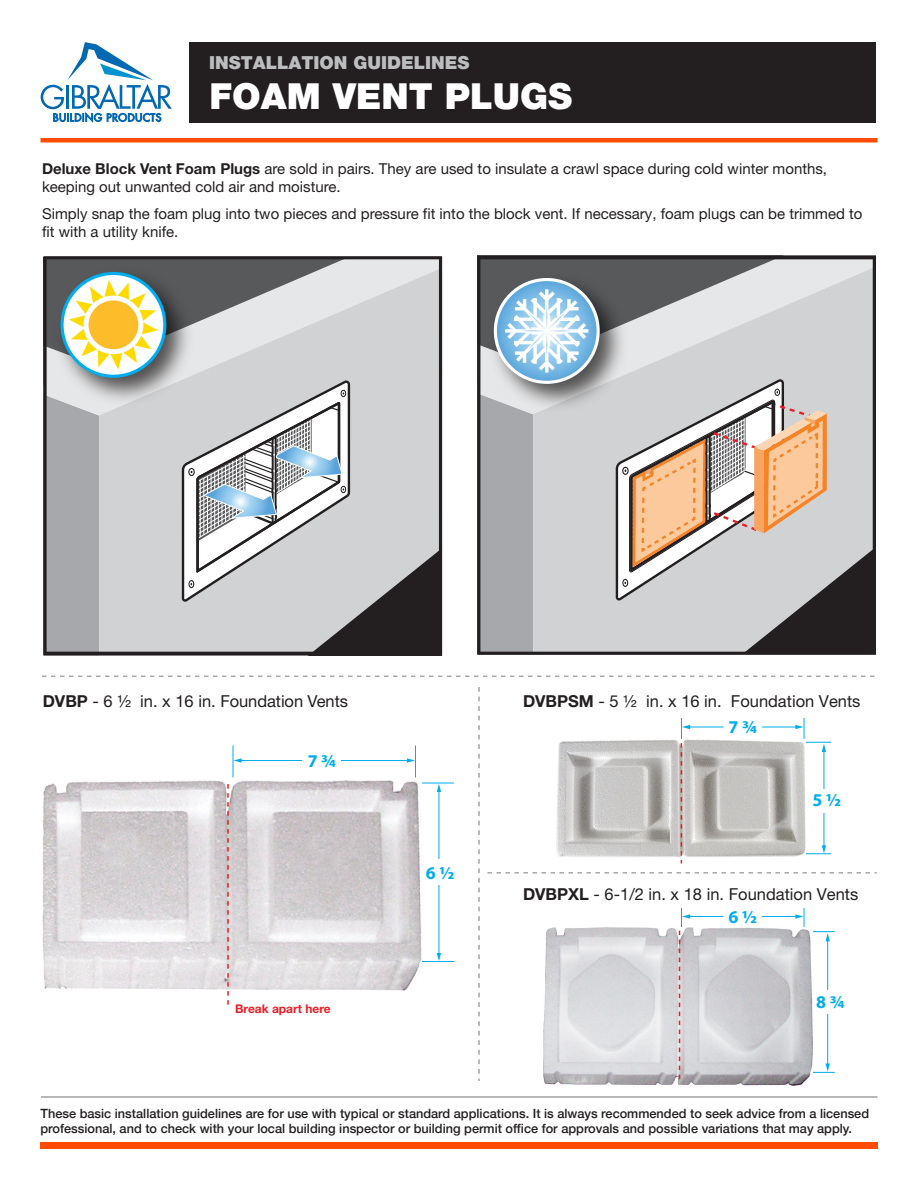
<style>
.page{position:relative;width:918px;height:1188px;background:#fff}
.page>*{position:absolute;margin:0;border:0;box-sizing:border-box;transform-origin:0 0}
.t1{font:900 36px "Helvetica Neue";color:#fff}
.t2{font:900 18px "Helvetica Neue";color:#bbbdbf}
.t3{font:700 18px "Myriad Pro";color:#00adee}
.t4{font:16.5px "Helvetica Neue";color:#231f20}
.t5{font:15px/18px "Helvetica Neue";color:#231f20}
.t6{font:500 12.75px/15.3px "Helvetica Neue";color:#231f20}
.t7{font:700 12px "Helvetica Neue";color:#ec1c24}
.s1{font-weight:700}
</style>
<div class="page">
<div style="left:189px;top:42px;width:687px;height:80px;background:#231f20"></div>
<svg style="left:41px;top:42px;width:131px;height:81px"></svg>
<hr style="left:40px;top:138px;width:838px;height:4px;background:#ff4c00">
<div style="left:40px;top:1143px;width:838px;height:6px;background:#ff4c00"></div>
<hr style="left:41px;top:1096px;width:837px;height:2px;background:#a1a1a5">
<hr style="left:827px;top:940px;width:1px;height:125px;background:#00adee">
<svg style="left:812px;top:1063px;width:23px;height:10px"></svg>
<div style="left:814px;top:991px;width:15px;height:23px;background:#fff"></div>
<svg style="left:42px;top:676px;width:833px;height:1px"></svg>
<svg style="left:488px;top:872px;width:389px;height:2px"></svg>
<svg style="left:477px;top:256px;width:399px;height:399px;background:#acb0b3"></svg>
<svg style="left:43px;top:256px;width:399px;height:399px;background:#b7b9b7"></svg>
<img style="left:42px;top:780px;width:380px;height:211px">
<hr style="left:233px;top:746px;width:1px;height:32px;background:#00adee">
<hr style="left:415px;top:746px;width:1px;height:32px;background:#00adee">
<hr style="left:422px;top:783px;width:32px;height:1px;background:#00adee">
<hr style="left:240px;top:760px;width:168px;height:1px;background:#00adee">
<svg style="left:234px;top:758px;width:8px;height:5px"></svg>
<svg style="left:407px;top:758px;width:8px;height:5px"></svg>
<hr style="left:422px;top:961px;width:32px;height:1px;background:#00adee">
<div style="left:303px;top:755px;width:38px;height:10px;background:#fff"></div>
<hr style="left:439px;top:790px;width:1px;height:164px;background:#00adee">
<svg style="left:437px;top:784px;width:4px;height:8px"></svg>
<svg style="left:437px;top:953px;width:4px;height:8px"></svg>
<hr style="left:824px;top:750px;width:1px;height:97px;background:#00adee">
<div style="left:434px;top:860px;width:10px;height:25px;background:#fff"></div>
<svg style="left:806px;top:845px;width:25px;height:9px"></svg>
<hr style="left:689px;top:727px;width:108px;height:1px;background:#00adee">
<svg style="left:795px;top:718px;width:36px;height:34px"></svg>
<hr style="left:689px;top:916px;width:108px;height:1px;background:#00adee">
<div style="left:723px;top:722px;width:39px;height:10px;background:#fff;border-radius:2px"></div>
<svg style="left:795px;top:908px;width:40px;height:33px"></svg>
<div style="left:723px;top:912px;width:39px;height:10px;background:#fff;border-radius:2px"></div>
<svg style="left:227px;top:784px;width:2px;height:221px"></svg>
<svg style="left:478px;top:687px;width:2px;height:394px"></svg>
<img style="left:557px;top:740px;width:249px;height:117px">
<div style="left:811px;top:789px;width:15px;height:23px;background:#fff"></div>
<img style="left:544px;top:927px;width:268px;height:158px">
<svg style="left:681px;top:718px;width:9px;height:146px"></svg>
<svg style="left:679px;top:908px;width:11px;height:175px;background:#d0c9cd"></svg>
<svg style="left:616px;top:379px;width:211px;height:222px"></svg>
<p class="t2" style="left:209px;top:52px;width:262px">INSTALLATION GUIDELINES</p>
<h1 class="t1" style="left:209px;top:75px;width:364px">FOAM VENT PLUGS</h1>
<p class="t5" style="left:42px;top:159px;width:787px"><span class="s1">Deluxe Block Vent Foam Plugs</span> are sold in pairs. They are used to insulate a crawl space during cold winter months, keeping out unwanted cold air and moisture.</p>
<p class="t5" style="left:42px;top:204px;width:822px">Simply snap the foam plug into two pieces and pressure fit into the block vent. If necessary, foam plugs can be trimmed to fit with a utility knife.</p>
<p class="t4" style="left:43px;top:691px;width:307px"><span class="s1">DVBP</span> - 6 ½ in. x 16 in. Foundation Vents</p>
<p class="t3" style="left:308px;top:749px;width:30px">7 ¾</p>
<p class="t7" style="left:235px;top:1001px;width:97px">Break apart here</p>
<p class="t3" style="left:426px;top:861px;width:30px">6 ½</p>
<p class="t4" style="left:523px;top:691px;width:339px"><span class="s1">DVBPSM</span> - 5 ½ in. x 16 in. Foundation Vents</p>
<p class="t3" style="left:728px;top:715px;width:30px">7 ¾</p>
<p class="t3" style="left:812px;top:788px;width:30px">5 ½</p>
<p class="t4" style="left:523px;top:884px;width:337px"><span class="s1">DVBPXL</span> - 6-1/2 in. x 18 in. Foundation Vents</p>
<p class="t3" style="left:728px;top:905px;width:30px">6 ½</p>
<p class="t3" style="left:816px;top:990px;width:30px">8 ¾</p>
<p class="t6" style="left:40px;top:1104px;width:830px">These basic installation guidelines are for use with typical or standard applications. It is always recommended to seek advice from a licensed professional, and to check with your local building inspector or building permit office for approvals and possible variations that may apply.</p>
</div>
